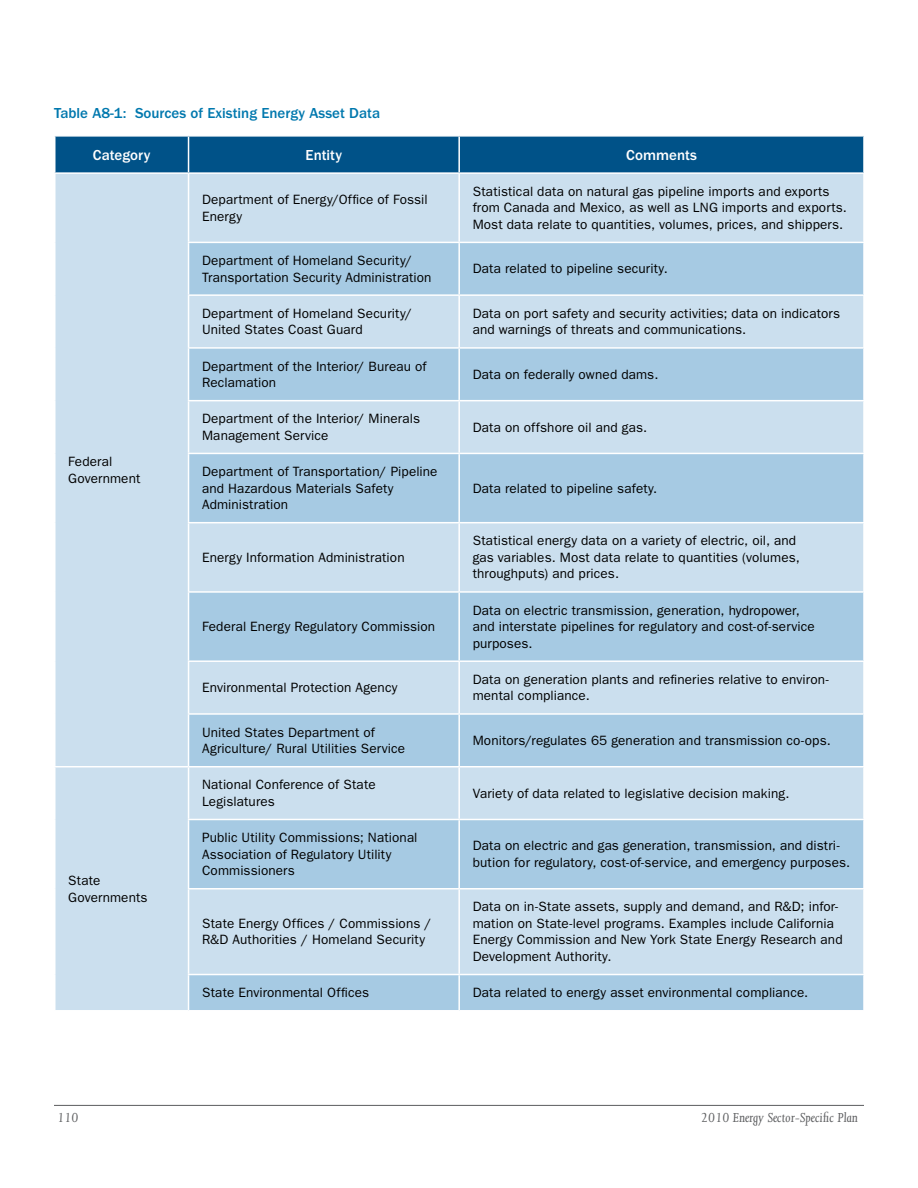
<style>
.page{position:relative;width:918px;height:1188px;background:#fff}
.page>*{position:absolute;margin:0;border:0;box-sizing:border-box;transform-origin:0 0}
.table_title{font:500 15px "ITC Franklin Gothic Std";color:#0078ae}
.t1{font:italic 15px "Joanna MT Std";color:#5b5c5e}
.table_head_white_cen{font:500 15px "ITC Franklin Gothic Std";color:#fff}
.table_body{font:13.5px/16.5px "ITC Franklin Gothic Std";letter-spacing:.01em;color:#000}
</style>
<div class="page">
<div style="left:56px;top:137px;width:807px;height:35px;background:#005288"></div>
<div style="left:56px;top:174px;width:807px;height:836px;background:#cbdfee"></div>
<svg style="left:189px;top:243px;width:674px;height:767px;background:#b7d4e8"></svg>
<hr style="left:188px;top:137px;width:1px;height:35px;background:#fff">
<hr style="left:458px;top:137px;width:2px;height:35px;background:#fff">
<hr style="left:188px;top:174px;width:1px;height:68px;background:#fff">
<hr style="left:458px;top:174px;width:2px;height:68px;background:#fff">
<hr style="left:188px;top:242px;width:271px;height:1px;background:#fff">
<hr style="left:188px;top:243px;width:1px;height:51px;background:#fff">
<hr style="left:459px;top:242px;width:406px;height:1px;background:#fff">
<hr style="left:458px;top:243px;width:2px;height:51px;background:#fff">
<hr style="left:188px;top:294px;width:271px;height:2px;background:#fff">
<hr style="left:188px;top:296px;width:1px;height:51px;background:#fff">
<hr style="left:459px;top:294px;width:406px;height:2px;background:#fff">
<hr style="left:458px;top:296px;width:2px;height:51px;background:#fff">
<hr style="left:188px;top:347px;width:271px;height:2px;background:#fff">
<hr style="left:188px;top:349px;width:1px;height:51px;background:#fff">
<hr style="left:459px;top:347px;width:406px;height:2px;background:#fff">
<hr style="left:458px;top:349px;width:2px;height:51px;background:#fff">
<hr style="left:188px;top:400px;width:271px;height:1px;background:#fff">
<hr style="left:188px;top:401px;width:1px;height:52px;background:#fff">
<hr style="left:459px;top:400px;width:406px;height:1px;background:#fff">
<hr style="left:458px;top:401px;width:2px;height:52px;background:#fff">
<hr style="left:188px;top:453px;width:271px;height:1px;background:#fff">
<hr style="left:188px;top:454px;width:1px;height:68px;background:#fff">
<hr style="left:459px;top:453px;width:406px;height:1px;background:#fff">
<hr style="left:458px;top:454px;width:2px;height:68px;background:#fff">
<hr style="left:188px;top:522px;width:271px;height:1px;background:#fff">
<hr style="left:188px;top:523px;width:1px;height:68px;background:#fff">
<hr style="left:459px;top:522px;width:406px;height:1px;background:#fff">
<hr style="left:458px;top:523px;width:2px;height:68px;background:#fff">
<hr style="left:188px;top:591px;width:271px;height:2px;background:#fff">
<hr style="left:188px;top:593px;width:1px;height:67px;background:#fff">
<hr style="left:459px;top:591px;width:406px;height:2px;background:#fff">
<hr style="left:458px;top:593px;width:2px;height:67px;background:#fff">
<hr style="left:188px;top:660px;width:271px;height:2px;background:#fff">
<hr style="left:188px;top:662px;width:1px;height:51px;background:#fff">
<hr style="left:459px;top:660px;width:406px;height:2px;background:#fff">
<hr style="left:458px;top:662px;width:2px;height:51px;background:#fff">
<hr style="left:188px;top:713px;width:271px;height:2px;background:#fff">
<hr style="left:188px;top:715px;width:1px;height:51px;background:#fff">
<hr style="left:459px;top:713px;width:406px;height:2px;background:#fff">
<hr style="left:458px;top:715px;width:2px;height:51px;background:#fff">
<hr style="left:54px;top:766px;width:135px;height:1px;background:#fff">
<hr style="left:189px;top:766px;width:270px;height:1px;background:#fff">
<hr style="left:188px;top:767px;width:1px;height:52px;background:#fff">
<hr style="left:459px;top:766px;width:406px;height:1px;background:#fff">
<hr style="left:458px;top:767px;width:2px;height:52px;background:#fff">
<hr style="left:188px;top:819px;width:271px;height:1px;background:#fff">
<hr style="left:188px;top:820px;width:1px;height:68px;background:#fff">
<hr style="left:459px;top:819px;width:406px;height:1px;background:#fff">
<hr style="left:458px;top:820px;width:2px;height:68px;background:#fff">
<hr style="left:188px;top:888px;width:271px;height:2px;background:#fff">
<hr style="left:188px;top:890px;width:1px;height:84px;background:#fff">
<hr style="left:459px;top:888px;width:406px;height:2px;background:#fff">
<hr style="left:458px;top:890px;width:2px;height:84px;background:#fff">
<hr style="left:188px;top:974px;width:271px;height:1px;background:#fff">
<hr style="left:188px;top:975px;width:1px;height:35px;background:#fff">
<hr style="left:459px;top:974px;width:406px;height:1px;background:#fff">
<hr style="left:458px;top:975px;width:2px;height:35px;background:#fff">
<hr style="left:54px;top:1105px;width:810px;height:1px;background:#5b5c5e">
<p class="table_title" style="left:54px;top:105px;width:328px">Table A8-1: Sources of Existing Energy Asset Data</p>
<p class="table_head_white_cen" style="left:93px;top:146px;width:59px">Category</p>
<p class="table_head_white_cen" style="left:306px;top:146px;width:38px">Entity</p>
<p class="table_head_white_cen" style="left:626px;top:146px;width:73px">Comments</p>
<p class="table_body" style="left:68px;top:454px;width:74px">Federal<br>Government</p>
<p class="table_body" style="left:68px;top:872px;width:81px">State<br>Governments</p>
<p class="t1" style="left:58px;top:1109px;width:23px">110</p>
<p class="table_body" style="left:202px;top:191px;width:227px">Department of Energy/Office of Fossil<br>Energy</p>
<p class="table_body" style="left:473px;top:183px;width:376px">Statistical data on natural gas pipeline imports and exports from Canada and Mexico, as well as LNG imports and exports.<br>Most data relate to quantities, volumes, prices, and shippers.</p>
<p class="table_body" style="left:202px;top:252px;width:231px">Department of Homeland Security/<br>Transportation Security Administration</p>
<p class="table_body" style="left:473px;top:261px;width:197px">Data related to pipeline security.</p>
<p class="table_body" style="left:202px;top:305px;width:212px">Department of Homeland Security/<br>United States Coast Guard</p>
<p class="table_body" style="left:473px;top:305px;width:369px">Data on port safety and security activities; data on indicators and warnings of threats and communications.</p>
<p class="table_body" style="left:202px;top:358px;width:226px">Department of the Interior/ Bureau of<br>Reclamation</p>
<p class="table_body" style="left:473px;top:366px;width:187px">Data on federally owned dams.</p>
<p class="table_body" style="left:202px;top:411px;width:220px">Department of the Interior/ Minerals<br>Management Service</p>
<p class="table_body" style="left:473px;top:419px;width:176px">Data on offshore oil and gas.</p>
<p class="table_body" style="left:202px;top:463px;width:237px">Department of Transportation/ Pipeline and Hazardous Materials Safety<br>Administration</p>
<p class="table_body" style="left:473px;top:480px;width:186px">Data related to pipeline safety.</p>
<p class="table_body" style="left:202px;top:549px;width:204px">Energy Information Administration</p>
<p class="table_body" style="left:202px;top:618px;width:235px">Federal Energy Regulatory Commission</p>
<p class="table_body" style="left:473px;top:533px;width:329px">Statistical energy data on a variety of electric, oil, and gas variables. Most data relate to quantities (volumes, throughputs) and prices.</p>
<p class="table_body" style="left:473px;top:602px;width:344px">Data on electric transmission, generation, hydropower, and interstate pipelines for regulatory and cost-of-service purposes.</p>
<p class="table_body" style="left:202px;top:679px;width:197px">Environmental Protection Agency</p>
<p class="table_body" style="left:473px;top:671px;width:357px">Data on generation plants and refineries relative to environ&shy;mental compliance.</p>
<p class="table_body" style="left:202px;top:724px;width:205px">United States Department of<br>Agriculture/ Rural Utilities Service</p>
<p class="table_body" style="left:473px;top:732px;width:360px">Monitors/regulates 65 generation and transmission co-ops.</p>
<p class="table_body" style="left:202px;top:777px;width:175px">National Conference of State<br>Legislatures</p>
<p class="table_body" style="left:473px;top:785px;width:318px">Variety of data related to legislative decision making.</p>
<p class="table_body" style="left:202px;top:829px;width:217px">Public Utility Commissions; National<br>Association of Regulatory Utility<br>Commissioners</p>
<p class="table_body" style="left:473px;top:838px;width:379px">Data on electric and gas generation, transmission, and distri&shy;bution for regulatory, cost-of-service, and emergency purposes.</p>
<p class="table_body" style="left:202px;top:915px;width:231px">State Energy Offices / Commissions /<br>R&amp;D Authorities / Homeland Security</p>
<p class="table_body" style="left:473px;top:899px;width:371px">Data on in-State assets, supply and demand, and R&amp;D; infor&shy;mation on State-level programs. Examples include California Energy Commission and New York State Energy Research and Development Authority.</p>
<p class="table_body" style="left:202px;top:984px;width:169px">State Environmental Offices</p>
<p class="table_body" style="left:473px;top:984px;width:337px">Data related to energy asset environmental compliance.</p>
<p class="t1" style="left:701px;top:1109px;width:158px">2010 Energy Sector-Specific Plan</p>
</div>
